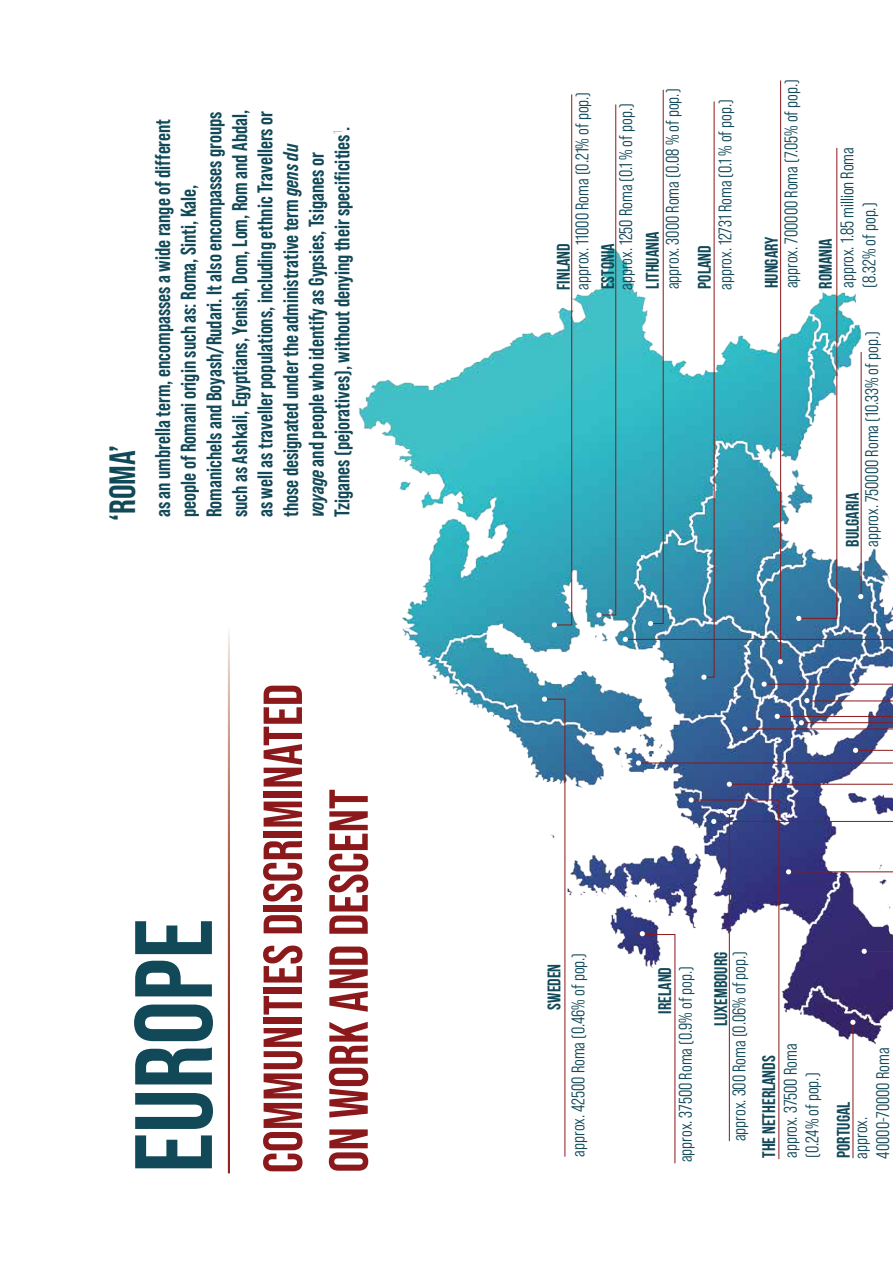
<style>
.page{position:relative;width:893px;height:1263px;background:#fff}
.page>*{position:absolute;margin:0;border:0;box-sizing:border-box;transform-origin:0 0}
.t1{font:109.65px "Bebas Neue";color:#124959}
.t2{font:54.75px/65.7px "Bebas Neue";color:#8b191b}
.t3{font:36.6px "Bebas Neue";color:#124959}
.t4{font:700 21.3px/25.7px "Bebas Neue Pro";color:#124959}
.t5{font:18.3px/21.9px "Bebas Neue Pro Middle";color:#124959}
.t6{font:700 18.3px "Bebas Neue";color:#124959}
.s1{font-style:italic}
</style>
<div class="page">
<img style="left:359px;top:202px;width:264px;height:748px">
<svg style="left:596px;top:104px;width:20px;height:513px"></svg>
<svg style="left:552px;top:94px;width:20px;height:533px"></svg>
<svg style="left:623px;top:80px;width:270px;height:1084px"></svg>
<svg style="left:542px;top:696px;width:24px;height:461px"></svg>
<h3 class="t3" style="left:102px;top:521px;width:77px;rotate:-90deg">‘Roma’</h3>
<p class="t4" style="left:150px;top:517px;width:409px;rotate:-90deg">as an umbrella term, encompasses a wide range of different people of Romani origin such as: Roma, Sinti, Kale, Romanichels and Boyash/Rudari. It also encompasses groups such as Ashkali, Egyptians, Yenish, Dom, Lom, Rom and Abdal, as well as traveller populations, including ethnic Travellers or those designated under the administrative term <span class="s1">gens du voyage</span> and people who identify as Gypsies, Tsiganes or Tziganes (pejoratives), without denying their specificities<sup>1</sup>.</p>
<h1 class="t1" style="left:112px;top:1173px;width:255px;rotate:-90deg">Europe</h1>
<h2 class="t2" style="left:250px;top:1173px;width:491px;rotate:-90deg">Communities Discriminated on Work and Descent</h2>
<p class="t5" style="left:780px;top:288px;width:211px;rotate:-90deg">approx. 700000 Roma (7.05% of pop.)</p>
<p class="t5" style="left:661px;top:289px;width:202px;rotate:-90deg">approx. 3000 Roma (0.08 % of pop.)</p>
<p class="t5" style="left:571px;top:290px;width:199px;rotate:-90deg">approx. 11000 Roma (0.21% of pop.)</p>
<p class="t5" style="left:714px;top:290px;width:192px;rotate:-90deg">approx. 12731 Roma (0.1 % of pop.)</p>
<p class="t5" style="left:615px;top:290px;width:188px;rotate:-90deg">approx. 1250 Roma (0.1 % of pop.)</p>
<p class="t6" style="left:642px;top:288px;width:59px;rotate:-90deg">lithuania</p>
<p class="t6" style="left:554px;top:290px;width:48px;rotate:-90deg">finland</p>
<p class="t6" style="left:761px;top:288px;width:53px;rotate:-90deg">hungary</p>
<p class="t6" style="left:815px;top:289px;width:52px;rotate:-90deg">ROMANIA</p>
<p class="t6" style="left:598px;top:289px;width:47px;rotate:-90deg">estonia</p>
<p class="t6" style="left:694px;top:288px;width:45px;rotate:-90deg">polAND</p>
<p class="t5" style="left:836px;top:288px;width:142px;rotate:-90deg">approx. 1.85 million Roma (8.32% of pop.)</p>
<p class="t5" style="left:861px;top:547px;width:217px;rotate:-90deg">approx. 750000 Roma (10.33% of pop.)</p>
<p class="t6" style="left:842px;top:546px;width:55px;rotate:-90deg">bulgaria</p>
<p class="t6" style="left:544px;top:1009px;width:47px;rotate:-90deg">sweden</p>
<p class="t5" style="left:567px;top:1157px;width:205px;rotate:-90deg">approx. 42500 Roma (0.46% of pop.)</p>
<p class="t5" style="left:728px;top:1141px;width:192px;rotate:-90deg">approx. 300 Roma (0.06% of pop.)</p>
<p class="t6" style="left:711px;top:1026px;width:76px;rotate:-90deg">Luxembourg</p>
<p class="t5" style="left:674px;top:1162px;width:198px;rotate:-90deg">approx. 37500 Roma (0.9% of pop.)</p>
<p class="t6" style="left:655px;top:1013px;width:48px;rotate:-90deg">ireland</p>
<p class="t6" style="left:759px;top:1158px;width:104px;rotate:-90deg">The netherlands</p>
<p class="t5" style="left:779px;top:1158px;width:116px;rotate:-90deg">approx. 37500 Roma (0.24% of pop.)</p>
<p class="t5" style="left:850px;top:1158px;width:112px;rotate:-90deg">approx.<br>40000-70000 Roma</p>
<p class="t6" style="left:833px;top:1158px;width:58px;rotate:-90deg">PORTUGAL</p>
</div>
